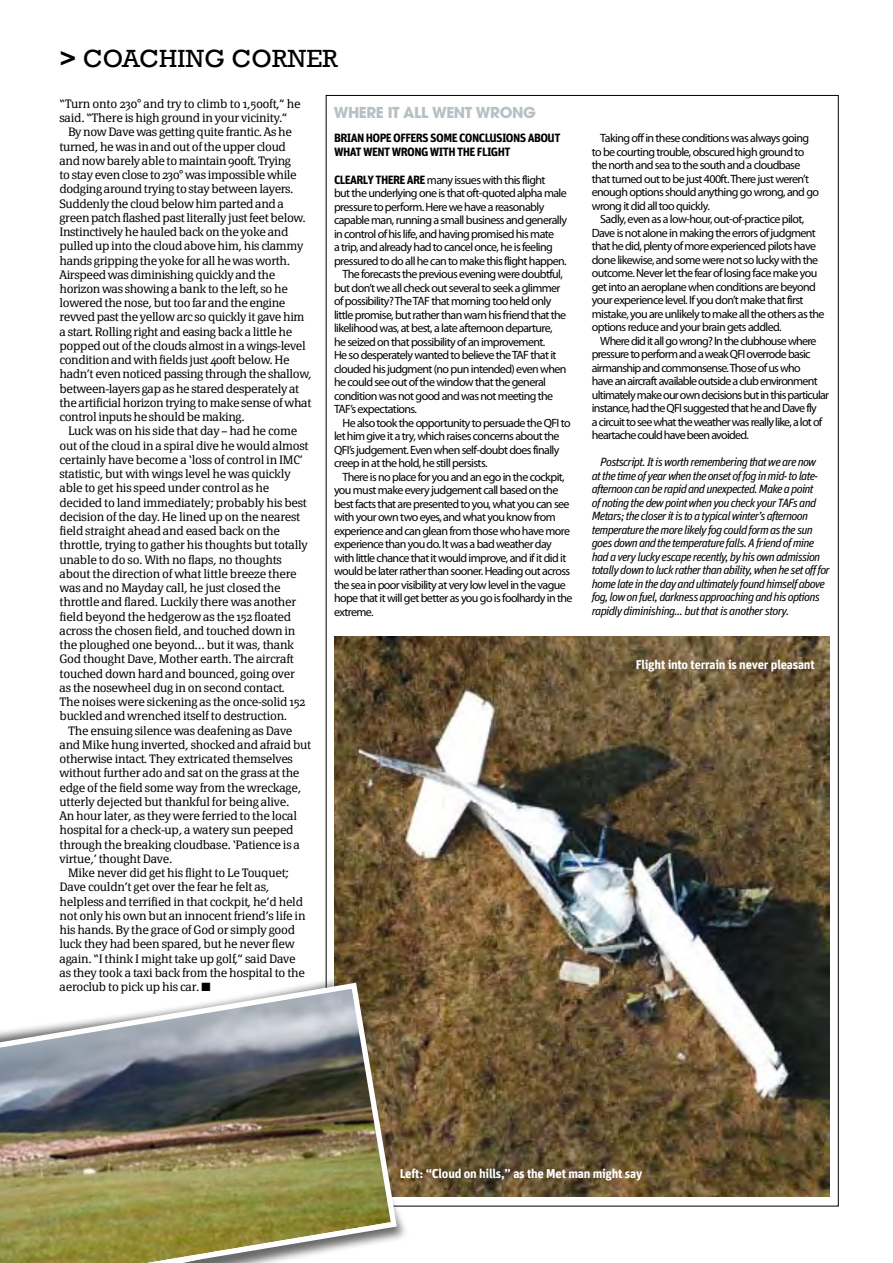
<style>
.page{position:relative;width:893px;height:1263px;background:#fff}
.page>*{position:absolute;margin:0;border:0;box-sizing:border-box;transform-origin:0 0}
.t1{font:25.5px "Rockwell";letter-spacing:.01em;color:#000}
.t2{font:700 15px "Avant Garde";letter-spacing:-.025em;color:#b6c0c5}
.t3{font:700 12.75px "Unit";letter-spacing:-.02em;color:#fff}
.t4{font:300 12px/14.2px "Page Serif";letter-spacing:-.02em;color:#000}
.t5{font:12px/13.5px "Myriad Pro";letter-spacing:-.05em;color:#000}
.t6{font:italic 12px/13.5px "Unit";letter-spacing:-.06em;color:#000}
.t7{font:700 12px/13.5px "Unit";letter-spacing:-.05em;color:#000}
.s1{font-weight:800}
.s2{font-family:"Unit";font-weight:700}
</style>
<div class="page">
<img style="left:334px;top:636px;width:495px;height:561px">
<div style="left:0;top:995px;width:410px;height:268px;background:#000;opacity:.59"></div>
<img style="left:0;top:980px;width:400px;height:283px">
<h1 class="t1" style="left:59px;top:44px;width:280px"><span class="s1">&gt;</span> COACHING CORNER</h1>
<p class="t4" style="left:60px;top:96px;width:243px">“Turn onto 230° and try to climb to 1,500ft,” he said. “There is high ground in your vicinity.”</p>
<p class="t4" style="left:60px;top:125px;width:253px;text-indent:9px">By now Dave was getting quite frantic. As he turned, he was in and out of the upper cloud<br>and now barely able to maintain 900ft. Trying<br>to stay even close to 230° was impossible while dodging around trying to stay between layers.<br>Suddenly the cloud below him parted and a green patch flashed past literally just feet below.<br>Instinctively he hauled back on the yoke and pulled up into the cloud above him, his clammy hands gripping the yoke for all he was worth.<br>Airspeed was diminishing quickly and the horizon was showing a bank to the left, so he lowered the nose, but too far and the engine revved past the yellow arc so quickly it gave him a start. Rolling right and easing back a little he popped out of the clouds almost in a wings-level condition and with fields just 400ft below. He hadn’t even noticed passing through the shallow, between-layers gap as he stared desperately at the artificial horizon trying to make sense of what control inputs he should be making.</p>
<p class="t4" style="left:60px;top:424px;width:251px;text-indent:9px">Luck was on his side that day – had he come out of the cloud in a spiral dive he would almost certainly have become a ‘loss of control in IMC’ statistic, but with wings level he was quickly able to get his speed under control as he decided to land immediately; probably his best decision of the day. He lined up on the nearest field straight ahead and eased back on the throttle, trying to gather his thoughts but totally unable to do so. With no flaps, no thoughts about the direction of what little breeze there was and no Mayday call, he just closed the throttle and flared. Luckily there was another field beyond the hedgerow as the 152 floated across the chosen field, and touched down in the ploughed one beyond… but it was, thank God thought Dave, Mother earth. The aircraft touched down hard and bounced, going over as the nosewheel dug in on second contact.<br>The noises were sickening as the once-solid 152 buckled and wrenched itself to destruction.</p>
<p class="t4" style="left:68px;top:723px;width:226px">The ensuing silence was deafening as Dave</p>
<p class="t4" style="left:60px;top:737px;width:253px">and Mike hung inverted, shocked and afraid but</p>
<p class="t4" style="left:60px;top:752px;width:235px">otherwise intact. They extricated themselves</p>
<p class="t4" style="left:60px;top:766px;width:241px">without further ado and sat on the grass at the</p>
<p class="t4" style="left:60px;top:780px;width:243px">edge of the field some way from the wreckage,</p>
<p class="t4" style="left:60px;top:794px;width:231px">utterly dejected but thankful for being alive.</p>
<p class="t4" style="left:60px;top:809px;width:239px">An hour later, as they were ferried to the local</p>
<p class="t4" style="left:60px;top:823px;width:236px">hospital for a check-up, a watery sun peeped</p>
<p class="t4" style="left:60px;top:837px;width:242px">through the breaking cloudbase. ‘Patience is a</p>
<p class="t4" style="left:60px;top:851px;width:114px">virtue,’ thought Dave.</p>
<p class="t4" style="left:68px;top:866px;width:223px">Mike never did get his flight to Le Touquet;</p>
<p class="t4" style="left:60px;top:880px;width:211px">Dave couldn’t get over the fear he felt as,</p>
<p class="t4" style="left:60px;top:894px;width:245px">helpless and terrified in that cockpit, he’d held</p>
<p class="t4" style="left:60px;top:908px;width:247px">not only his own but an innocent friend’s life in</p>
<p class="t4" style="left:60px;top:923px;width:237px">his hands. By the grace of God or simply good</p>
<p class="t4" style="left:60px;top:937px;width:237px">luck they had been spared, but he never flew</p>
<p class="t4" style="left:60px;top:951px;width:238px">again. “I think I might take up golf,” said Dave</p>
<p class="t4" style="left:60px;top:965px;width:247px">as they took a taxi back from the hospital to the</p>
<p class="t4" style="left:60px;top:980px;width:153px">aeroclub to pick up his car. ■</p>
<p class="t2" style="left:334px;top:103px;width:204px">WHERE IT ALL WENT WRONG</p>
<p class="t7" style="left:334px;top:131px;width:228px">BRIAN HOPE OFFERS SOME CONCLUSIONS ABOUT<br>WHAT WENT WRONG WITH THE FLIGHT</p>
<p class="t5" style="left:334px;top:173px;width:213px"><span class="s2">CLEARLY THERE ARE</span> many issues with this flight</p>
<p class="t5" style="left:334px;top:186px;width:234px">but the underlying one is that oft-quoted alpha male</p>
<p class="t5" style="left:334px;top:200px;width:212px">pressure to perform. Here we have a reasonably</p>
<p class="t5" style="left:334px;top:213px;width:234px">capable man, running a small business and generally</p>
<p class="t5" style="left:334px;top:227px;width:222px">in control of his life, and having promised his mate</p>
<p class="t5" style="left:334px;top:240px;width:220px">a trip, and already had to cancel once, he is feeling</p>
<p class="t5" style="left:334px;top:254px;width:234px">pressured to do all he can to make this flight happen.</p>
<p class="t5" style="left:343px;top:267px;width:222px">The forecasts the previous evening were doubtful,</p>
<p class="t5" style="left:334px;top:281px;width:228px">but don’t we all check out several to seek a glimmer</p>
<p class="t5" style="left:334px;top:294px;width:219px">of possibility? The TAF that morning too held only</p>
<p class="t5" style="left:334px;top:308px;width:234px">little promise, but rather than warn his friend that the</p>
<p class="t5" style="left:334px;top:321px;width:220px">likelihood was, at best, a late afternoon departure,</p>
<p class="t5" style="left:334px;top:335px;width:213px">he seized on that possibility of an improvement.</p>
<p class="t5" style="left:334px;top:348px;width:224px">He so desperately wanted to believe the TAF that it</p>
<p class="t5" style="left:334px;top:362px;width:234px">clouded his judgment (no pun intended) even when</p>
<p class="t5" style="left:334px;top:375px;width:214px">he could see out of the window that the general</p>
<p class="t5" style="left:334px;top:389px;width:221px">condition was not good and was not meeting the</p>
<p class="t5" style="left:334px;top:402px;width:85px">TAF’s expectations.</p>
<p class="t5" style="left:343px;top:416px;width:230px">He also took the opportunity to persuade the QFI to</p>
<p class="t5" style="left:334px;top:429px;width:227px">let him give it a try, which raises concerns about the</p>
<p class="t5" style="left:334px;top:443px;width:227px">QFI’s judgement. Even when self-doubt does finally</p>
<p class="t5" style="left:334px;top:456px;width:155px">creep in at the hold, he still persists.</p>
<p class="t5" style="left:343px;top:470px;width:224px">There is no place for you and an ego in the cockpit,</p>
<p class="t5" style="left:334px;top:483px;width:226px">you must make every judgement call based on the</p>
<p class="t5" style="left:334px;top:497px;width:237px">best facts that are presented to you, what you can see</p>
<p class="t5" style="left:334px;top:510px;width:223px">with your own two eyes, and what you know from</p>
<p class="t5" style="left:334px;top:524px;width:238px">experience and can glean from those who have more</p>
<p class="t5" style="left:334px;top:537px;width:219px">experience than you do. It was a bad weather day</p>
<p class="t5" style="left:334px;top:551px;width:234px">with little chance that it would improve, and if it did it</p>
<p class="t5" style="left:334px;top:564px;width:238px">would be later rather than sooner. Heading out across</p>
<p class="t5" style="left:334px;top:578px;width:233px">the sea in poor visibility at very low level in the vague</p>
<p class="t5" style="left:334px;top:591px;width:240px">hope that it will get better as you go is foolhardy in the</p>
<p class="t5" style="left:334px;top:605px;width:41px">extreme.</p>
<p class="t5" style="left:592px;top:131px;width:229px;text-indent:9px">Taking off in these conditions was always going to be courting trouble, obscured high ground to the north and sea to the south and a cloudbase that turned out to be just 400ft. There just weren’t enough options should anything go wrong, and go wrong it did all too quickly.</p>
<p class="t5" style="left:592px;top:212px;width:234px;text-indent:9px">Sadly, even as a low-hour, out-of-practice pilot, Dave is not alone in making the errors of judgment that he did, plenty of more experienced pilots have done likewise, and some were not so lucky with the outcome. Never let the fear of losing face make you get into an aeroplane when conditions are beyond your experience level. If you don’t make that first mistake, you are unlikely to make all the others as the options reduce and your brain gets addled.</p>
<p class="t5" style="left:592px;top:334px;width:239px;text-indent:9px">Where did it all go wrong? In the clubhouse where pressure to perform and a weak QFI overrode basic airmanship and commonsense. Those of us who<br>have an aircraft available outside a club environment ultimately make our own decisions but in this particular instance, had the QFI suggested that he and Dave fly<br>a circuit to see what the weather was really like, a lot of heartache could have been avoided.</p>
<p class="t6" style="left:592px;top:455px;width:239px;text-indent:9px">Postscript. It is worth remembering that we are now<br>at the time of year when the onset of fog in mid- to late&shy;afternoon can be rapid and unexpected. Make a point<br>of noting the dew point when you check your TAFs and Metars; the closer it is to a typical winter’s afternoon temperature the more likely fog could form as the sun goes down and the temperature falls. A friend of mine had a very lucky escape recently, by his own admission totally down to luck rather than ability, when he set off for home late in the day and ultimately found himself above fog, low on fuel, darkness approaching and his options rapidly diminishing… but that is another story.</p>
<p class="t3" style="left:636px;top:657px;width:180px">FLIGHT INTO TERRAIN IS NEVER PLEASANT</p>
<p class="t3" style="left:400px;top:1165px;width:244px">LEFT: “CLOUD ON HILLS,” AS THE MET MAN MIGHT SAY</p>
</div>
